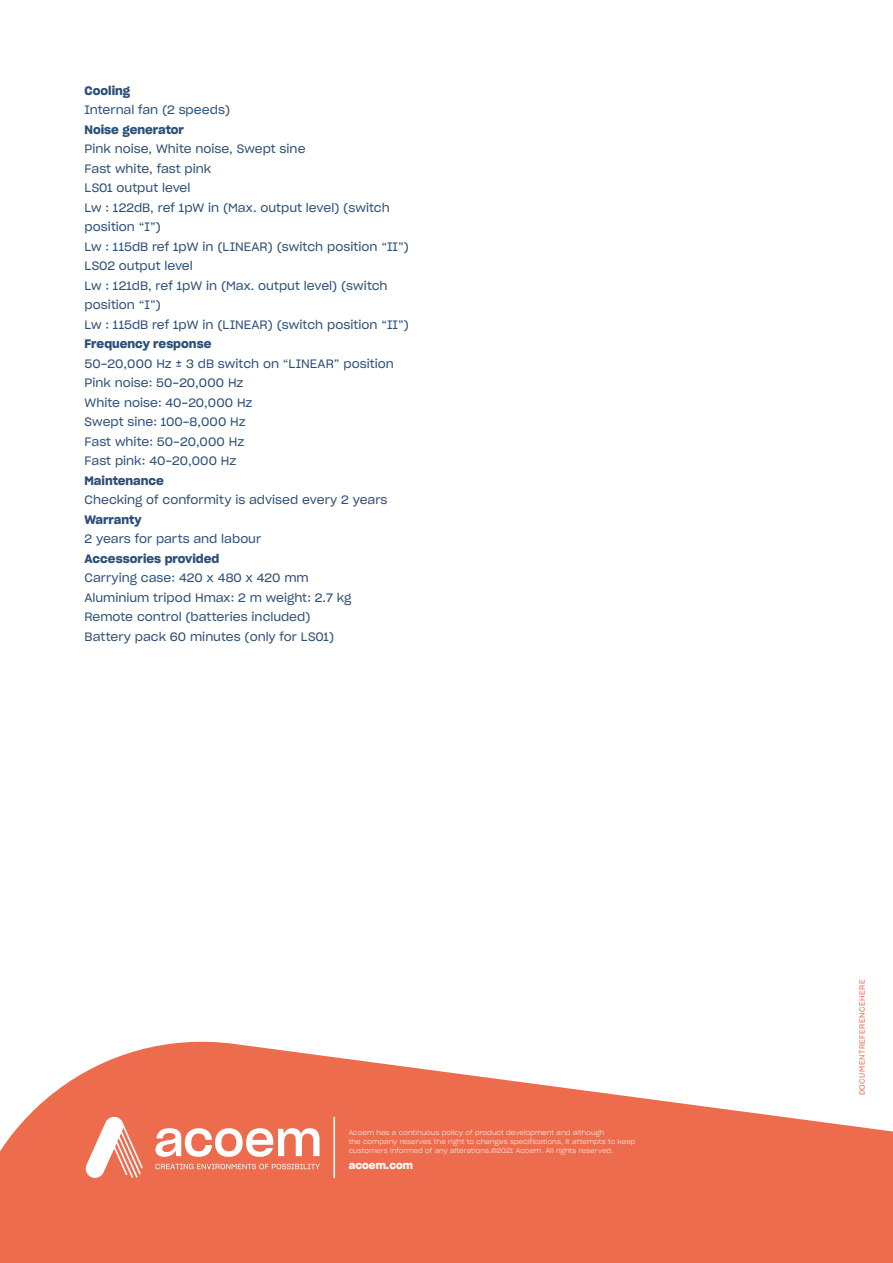
<style>
.page{position:relative;width:893px;height:1263px;background:#fff}
.page>*{position:absolute;margin:0;border:0;box-sizing:border-box;transform-origin:0 0}
.t1{font:12px/19.5px "Sharp Grotesk Book 20";color:#2d5078}
.t2{font:12px "Sharp Grotesk Semi Bold 20";color:#2d5078}
.t3{font:10.5px "Sharp Grotesk Semi Bold 20";letter-spacing:.005em;color:#fff}
.t4{font:7.5px "Sharp Grotesk Book 20";letter-spacing:.07em;color:#ed6c4d}
.t5{font:6.75px/9px "Sharp Grotesk Light 20";letter-spacing:.01em;color:#fff}
</style>
<div class="page">
<svg style="left:0;top:1041px;width:893px;height:222px;fill:#ed6c4d"></svg>
<svg style="left:84px;top:1115px;width:59px;height:63px"></svg>
<svg style="left:155px;top:1128px;width:164px;height:29px"></svg>
<svg style="left:155px;top:1164px;width:165px;height:5px"></svg>
<hr style="left:334px;top:1117px;width:1px;height:61px;background:#fff">
<p class="t2" style="left:85px;top:81px;width:47px">Cooling</p>
<p class="t1" style="left:85px;top:99px;width:147px">Internal fan (2 speeds)</p>
<p class="t2" style="left:85px;top:120px;width:101px">Noise generator</p>
<p class="t1" style="left:85px;top:138px;width:326px">Pink noise, White noise, Swept sine<br>Fast white, fast pink<br>LS01 output level<br>Lw : 122dB, ref 1pW in (Max. output level) (switch position “I”)<br>Lw : 115dB ref 1pW in (LINEAR) (switch position “II”)<br>LS02 output level<br>Lw : 121dB, ref 1pW in (Max. output level) (switch position “I”)<br>Lw : 115dB ref 1pW in (LINEAR) (switch position “II”)</p>
<p class="t2" style="left:85px;top:334px;width:128px">Frequency response</p>
<p class="t1" style="left:85px;top:353px;width:311px">50-20,000 Hz ± 3 dB switch on “LINEAR” position<br>Pink noise: 50-20,000 Hz<br>White noise: 40-20,000 Hz<br>Swept sine: 100-8,000 Hz<br>Fast white: 50-20,000 Hz<br>Fast pink: 40-20,000 Hz</p>
<p class="t2" style="left:85px;top:471px;width:81px">Maintenance</p>
<p class="t1" style="left:85px;top:489px;width:305px">Checking of conformity is advised every 2 years</p>
<p class="t2" style="left:85px;top:510px;width:59px">Warranty</p>
<p class="t1" style="left:85px;top:528px;width:178px">2 years for parts and labour</p>
<p class="t2" style="left:85px;top:549px;width:136px">Accessories provided</p>
<p class="t1" style="left:85px;top:567px;width:268px">Carrying case: 420 x 480 x 420 mm Aluminium tripod Hmax: 2 m weight: 2.7 kg Remote control (batteries included)<br>Battery pack 60 minutes (only for LS01)</p>
<p class="t5" style="left:349px;top:1127px;width:288px">Acoem has a continuous policy of product development and although<br>the company reserves the right to changes specifications, it attempts to keep customers informed of any alterations.©2021 Acoem. All rights reserved.</p>
<p class="t3" style="left:349px;top:1157px;width:66px">acoem.com</p>
<p class="t4" style="left:856px;top:1095px;width:117px;rotate:-90deg">DOCUMENTREFERENCEHERE</p>
</div>
